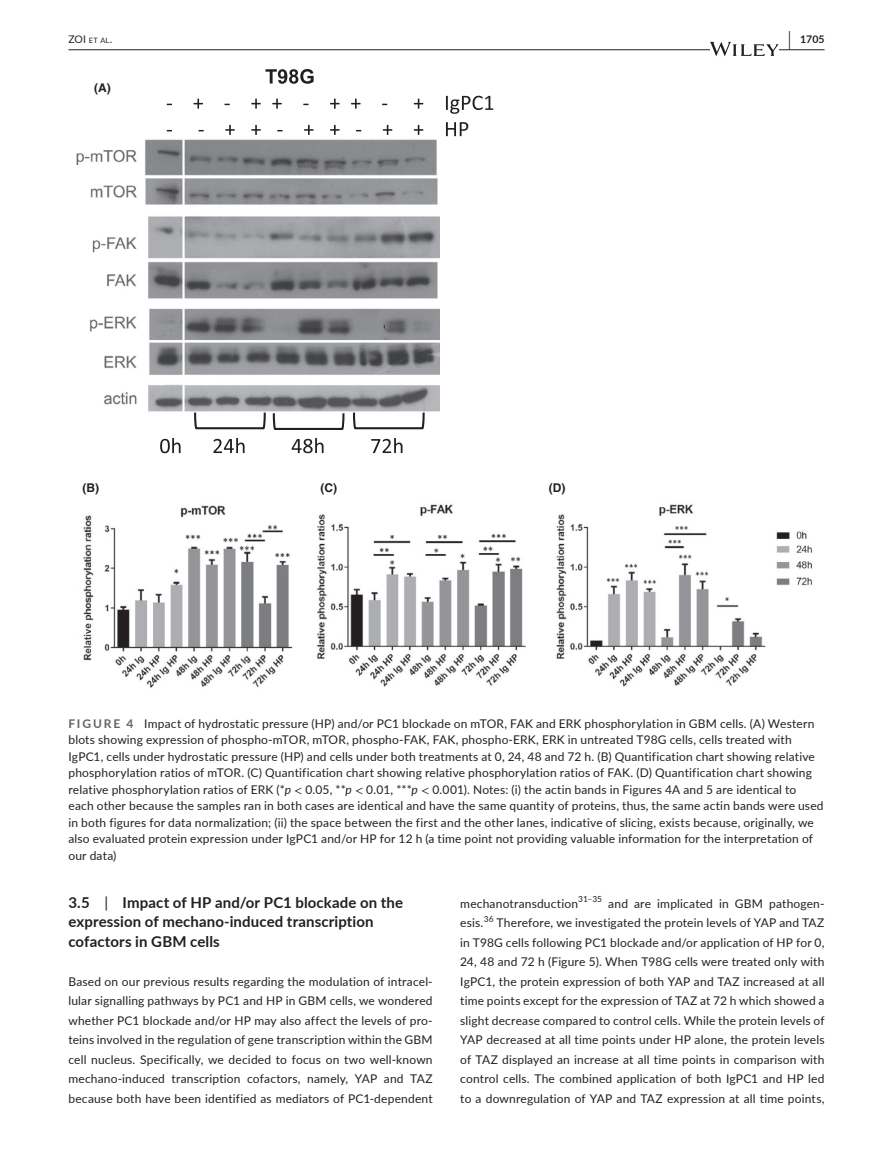
<style>
.page{position:relative;width:893px;height:1174px;background:#fff}
.page>*{position:absolute;margin:0;border:0;box-sizing:border-box;transform-origin:0 0}
.t1{font:700 15px/19.5px "Lato";letter-spacing:.01em;color:#231f20}
.t2{font:12px/19.5px "Lato";letter-spacing:.015em;color:#231f20;text-align:justify}
.t3{font:700 12px "Helvetica";color:#231f20}
.t4{font:10.5px "Lato";color:#231f20}
.t5{font:700 10.5px "Lato";color:#231f20}
.t6{font:8.4px "Lato";color:#231f20}
.s1{font-size:7.35px}
.s2{font-size:19.5px}
.s3{font-weight:700;color:#636366}
.s4{font-style:italic}
.s5{font-family:"STIX"}
.s6{font-weight:400}
</style>
<div class="page">
<hr style="left:68px;top:49px;width:756px;height:1px;background:#231f20">
<svg style="left:710px;top:42px;width:69px;height:14px"></svg>
<img style="left:76px;top:104px;width:364px;height:348px">
<svg style="left:265px;top:69px;width:49px;height:15px"></svg>
<svg style="left:160px;top:438px;width:242px;height:15px"></svg>
<svg style="left:193px;top:410px;width:233px;height:21px"></svg>
<svg style="left:167px;top:96px;width:326px;height:18px"></svg>
<svg style="left:167px;top:122px;width:301px;height:14px"></svg>
<img style="left:83px;top:504px;width:729px;height:184px">
<p class="t4" style="left:68px;top:31px;width:45px">ZOI <span class="s1">et al</span>.</p>
<p class="t5" style="left:789px;top:31px;width:37px"><span class="s2">|</span> 1705</p>
<p class="t3" style="left:94px;top:80px;width:18px">(A)</p>
<p class="t3" style="left:82px;top:480px;width:18px">(B)</p>
<p class="t3" style="left:320px;top:480px;width:18px">(C)</p>
<p class="t3" style="left:549px;top:480px;width:18px">(D)</p>
<p class="t2" style="left:68px;top:715px;width:757px;line-height:16.5px;text-align:left"><span class="s3">FIGURE 4</span> Impact of hydrostatic pressure (HP) and/or PC1 blockade on mTOR, FAK and ERK phosphorylation in GBM cells. (A) Western blots showing expression of phospho-mTOR, mTOR, phospho-FAK, FAK, phospho-ERK, ERK in untreated T98G cells, cells treated with IgPC1, cells under hydrostatic pressure (HP) and cells under both treatments at 0, 24, 48 and 72 h. (B) Quantification chart showing relative phosphorylation ratios of mTOR. (C) Quantification chart showing relative phosphorylation ratios of FAK. (D) Quantification chart showing relative phosphorylation ratios of ERK (*<span class="s4">p</span> <span class="s5">&lt;</span> 0.05, **<span class="s4">p</span> <span class="s5">&lt;</span> 0.01, ***<span class="s4">p</span> <span class="s5">&lt;</span> 0.001). Notes: (i) the actin bands in Figures 4A and 5 are identical to each other because the samples ran in both cases are identical and have the same quantity of proteins, thus, the same actin bands were used in both figures for data normalization; (ii) the space between the first and the other lanes, indicative of slicing, exists because, originally, we also evaluated protein expression under IgPC1 and/or HP for 12 h (a time point not providing valuable information for the interpretation of our data)</p>
<p class="t1" style="left:68px;top:892px;width:336px">3.5 <span class="s6">|</span> Impact of HP and/or PC1 blockade on the expression of mechano-induced transcription cofactors in GBM cells</p>
<p class="t2" style="left:68px;top:971px;width:366px">Based on our previous results regarding the modulation of intracel&shy;lular signalling pathways by PC1 and HP in GBM cells, we wondered whether PC1 blockade and/or HP may also affect the levels of pro&shy;teins involved in the regulation of gene transcription within the GBM cell nucleus. Specifically, we decided to focus on two well-known mechano-induced transcription cofactors, namely, YAP and TAZ because both have been identified as mediators of PC1-dependent</p>
<p class="t2" style="left:460px;top:893px;width:143px">mechanotransduction<sup>31–35</sup></p>
<p class="t2" style="left:608px;top:893px;width:218px">and are implicated in GBM pathogen-</p>
<p class="t2" style="left:460px;top:912px;width:25px">esis.</p>
<p class="t6" style="left:484px;top:913px;width:11px">36</p>
<p class="t2" style="left:460px;top:912px;width:366px;text-indent:36px">Therefore, we investigated the protein levels of YAP and TAZ in T98G cells following PC1 blockade and/or application of HP for 0, 24, 48 and 72 h (Figure 5). When T98G cells were treated only with IgPC1, the protein expression of both YAP and TAZ increased at all time points except for the expression of TAZ at 72 h which showed a slight decrease compared to control cells. While the protein levels of YAP decreased at all time points under HP alone, the protein levels of TAZ displayed an increase at all time points in comparison with control cells. The combined application of both IgPC1 and HP led to a downregulation of YAP and TAZ expression at all time points,</p>
</div>
